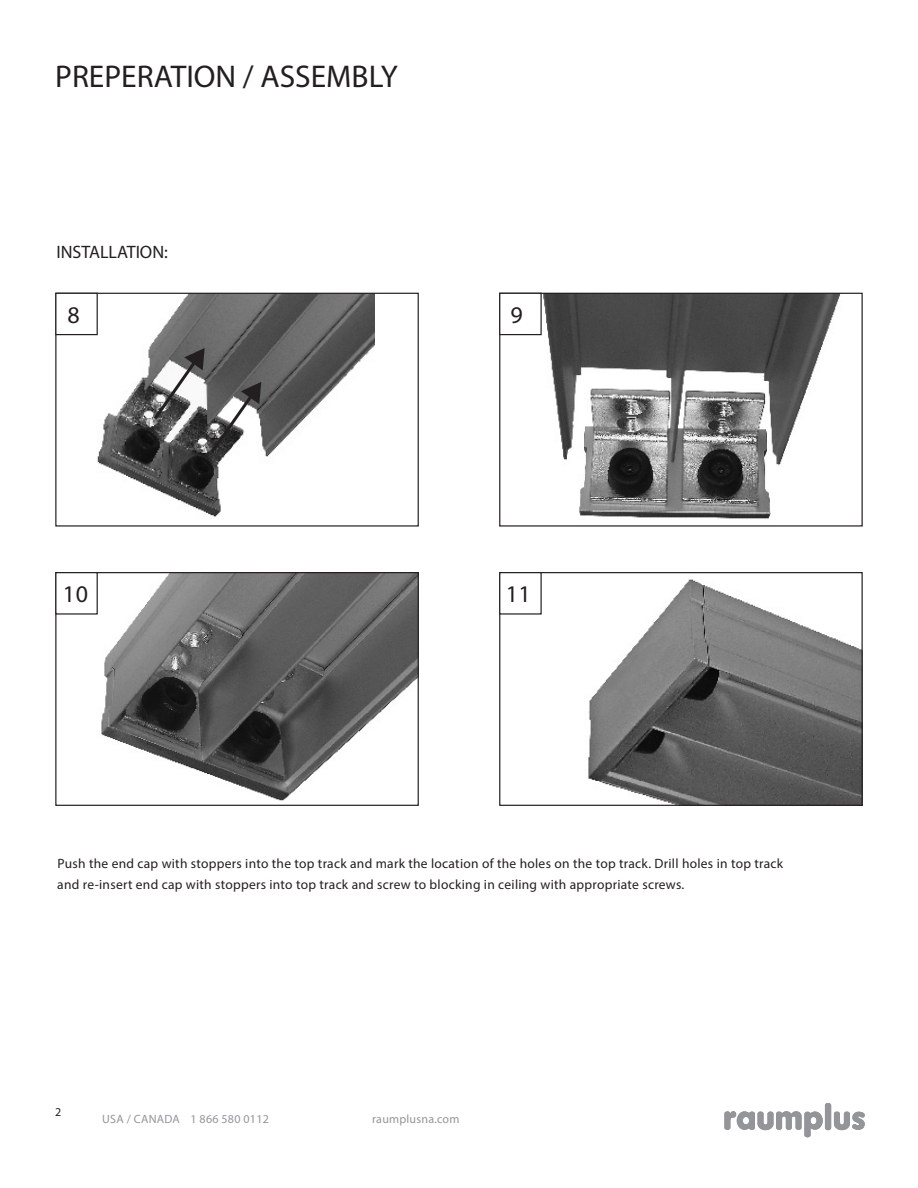
<style>
.page{position:relative;width:918px;height:1188px;background:#fff}
.page>*{position:absolute;margin:0;border:0;box-sizing:border-box;transform-origin:0 0}
.t1{font:31.5px "Myriad Pro";color:#231f20}
.t2{font:24px "Myriad Pro";color:#231f20}
.t3{font:18px "Myriad Pro";color:#231f20}
.t4{font:13.5px/20.2px "Myriad Pro";letter-spacing:.02em;color:#231f20}
.t5{font:12px "Myriad Pro";letter-spacing:.02em;color:#939598}
.lb_bold{font:12px "Myriad Pro";color:#231f20}
</style>
<div class="page">
<img style="left:512px;top:295px;width:328px;height:224px">
<div style="left:499px;top:293px;width:364px;height:234px;border:1px solid #231f20"></div>
<img style="left:57px;top:295px;width:318px;height:222px">
<div style="left:55px;top:293px;width:364px;height:234px;border:1px solid #231f20"></div>
<img style="left:101px;top:574px;width:316px;height:227px">
<div style="left:55px;top:572px;width:364px;height:234px;border:1px solid #231f20"></div>
<img style="left:588px;top:579px;width:273px;height:225px">
<div style="left:499px;top:572px;width:364px;height:234px;border:1px solid #231f20"></div>
<svg style="left:151px;top:348px;width:110px;height:108px"></svg>
<div style="left:55px;top:572px;width:43px;height:43px;background:#fff;border:1px solid #231f20"></div>
<div style="left:499px;top:572px;width:43px;height:43px;background:#fff;border:1px solid #231f20"></div>
<div style="left:55px;top:293px;width:43px;height:42px;background:#fff;border:1px solid #231f20"></div>
<div style="left:499px;top:293px;width:43px;height:42px;background:#fff;border:1px solid #231f20"></div>
<svg style="left:724px;top:1103px;width:141px;height:34px"></svg>
<p class="t1" style="left:55px;top:57px;width:344px">PREPERATION / ASSEMBLY</p>
<p class="t3" style="left:56px;top:241px;width:113px">INSTALLATION:</p>
<p class="t2" style="left:67px;top:300px;width:14px">8</p>
<p class="t2" style="left:510px;top:300px;width:14px">9</p>
<p class="t2" style="left:63px;top:579px;width:27px">10</p>
<p class="t2" style="left:506px;top:579px;width:27px">11</p>
<p class="t4" style="left:57px;top:854px;width:727px">Push the end cap with stoppers into the top track and mark the location of the holes on the top track. Drill holes in top track and re-insert end cap with stoppers into top track and screw to blocking in ceiling with appropriate screws.</p>
<p class="lb_bold" style="left:55px;top:1105px;width:8px">2</p>
<p class="t5" style="left:102px;top:1111px;width:168px">USA / CANADA 1 866 580 0112</p>
<p class="t5" style="left:372px;top:1111px;width:89px">raumplusna.com</p>
</div>
